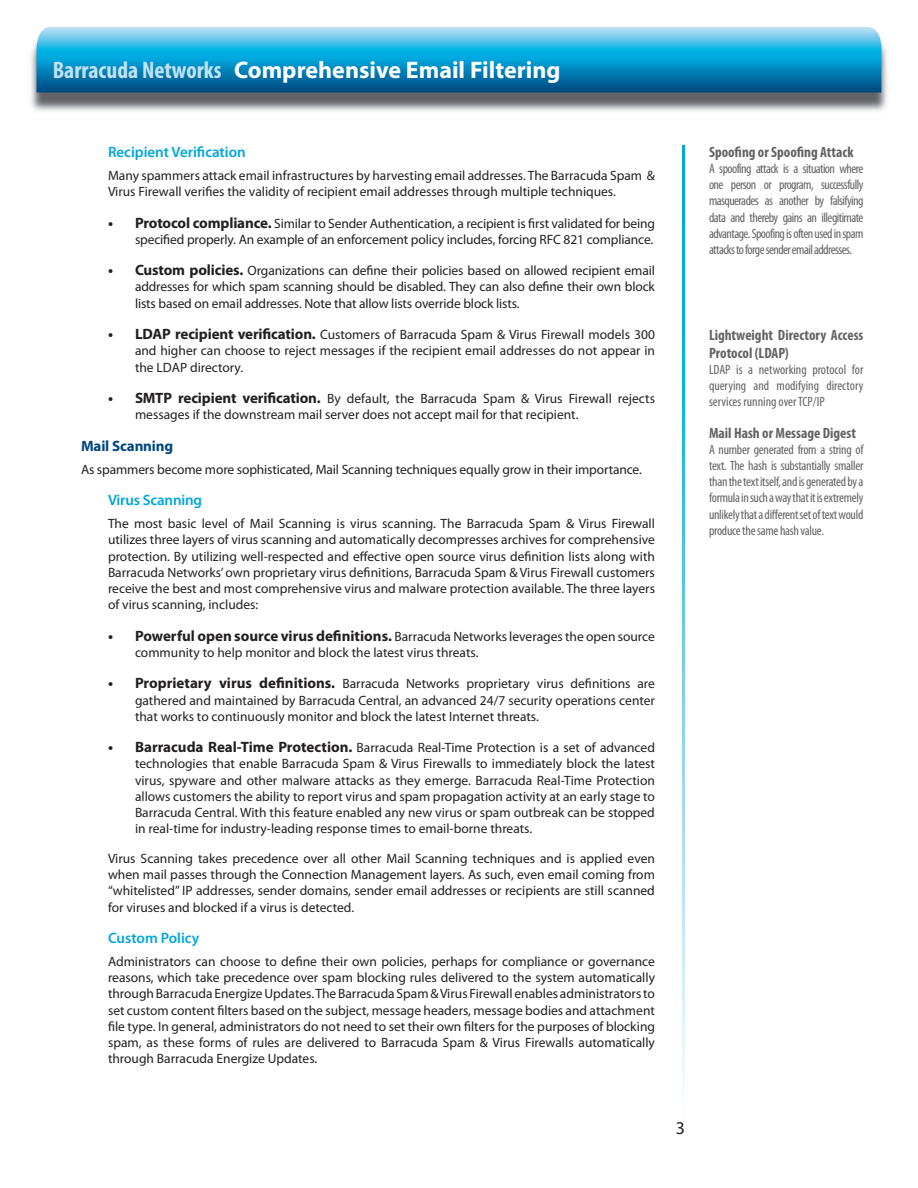
<style>
.page{position:relative;width:918px;height:1188px;background:#fff}
.page>*{position:absolute;margin:0;border:0;box-sizing:border-box;transform-origin:0 0}
.t1{font:700 24px "Myriad Pro";color:#fff}
.t2{font:18px "Myriad Pro";color:#231f20}
._09_Whitepaper_Table{font:700 condensed 15px/18px "Myriad Pro";color:#636366}
._09_Whitepaper{font:600 15px "Myriad Pro";color:#00a6db}
._09_Whitepaper-2{font:700 15px "Myriad Pro";letter-spacing:-.01em;color:#00467e}
._09_Whitepaper-3{font:13.5px/16.2px "Myriad Pro";color:#231f20;text-align:justify}
._09_Whitepaper_Table-2{font:condensed 13.5px/16.2px "Myriad Pro";letter-spacing:-.02em;color:#636366;text-align:justify}
.s1{font-stretch:condensed;color:#c1e2f6}
.s2{font-weight:700;font-size:15px}
</style>
<div class="page">
<svg style="left:683px;top:146px;width:1px;height:943px"></svg>
<img style="left:31px;top:41px;width:856px;height:70px">
<svg style="left:37px;top:27px;width:844px;height:66px;background:#2599c8"></svg>
<p class="t1" style="left:53px;top:54px;width:509px"><span class="s1">Barracuda Networks</span> Comprehensive Email Filtering</p>
<p class="_09_Whitepaper" style="left:108px;top:142px;width:139px">Recipient Verification</p>
<p class="_09_Whitepaper-3" style="left:108px;top:167px;width:548px">Many spammers attack email infrastructures by harvesting email addresses. The Barracuda Spam &amp;<br>Virus Firewall verifies the validity of recipient email addresses through multiple techniques.</p>
<p class="_09_Whitepaper-3" style="left:108px;top:215px;width:548px;text-align:right"><span class="s2">• Protocol compliance.</span> Similar to Sender Authentication, a recipient is first validated for being specified properly. An example of an enforcement policy includes, forcing RFC 821 compliance.</p>
<p class="_09_Whitepaper-3" style="left:135px;top:262px;width:521px;text-indent:-27px"><span class="s2">• Custom policies.</span> Organizations can define their policies based on allowed recipient email addresses for which spam scanning should be disabled. They can also define their own block lists based on email addresses. Note that allow lists override block lists.</p>
<p class="_09_Whitepaper-3" style="left:135px;top:326px;width:522px;text-indent:-27px"><span class="s2">• LDAP recipient verification.</span> Customers of Barracuda Spam &amp; Virus Firewall models 300 and higher can choose to reject messages if the recipient email addresses do not appear in the LDAP directory.</p>
<p class="_09_Whitepaper-3" style="left:135px;top:390px;width:522px;text-indent:-27px"><span class="s2">• SMTP recipient verification.</span> By default, the Barracuda Spam &amp; Virus Firewall rejects messages if the downstream mail server does not accept mail for that recipient.</p>
<p class="_09_Whitepaper-2" style="left:81px;top:436px;width:94px">Mail Scanning</p>
<p class="_09_Whitepaper-3" style="left:81px;top:461px;width:562px">As spammers become more sophisticated, Mail Scanning techniques equally grow in their importance.</p>
<p class="_09_Whitepaper" style="left:108px;top:491px;width:96px">Virus Scanning</p>
<p class="_09_Whitepaper-3" style="left:108px;top:515px;width:549px">The most basic level of Mail Scanning is virus scanning. The Barracuda Spam &amp; Virus Firewall utilizes three layers of virus scanning and automatically decompresses archives for comprehensive protection. By utilizing well-respected and effective open source virus definition lists along with Barracuda Networks’ own proprietary virus definitions, Barracuda Spam &amp; Virus Firewall customers receive the best and most comprehensive virus and malware protection available. The three layers of virus scanning, includes:</p>
<p class="_09_Whitepaper-3" style="left:135px;top:628px;width:522px;text-indent:-27px"><span class="s2">• Powerful open source virus definitions.</span> Barracuda Networks leverages the open source community to help monitor and block the latest virus threats.</p>
<p class="_09_Whitepaper-3" style="left:135px;top:675px;width:522px;text-indent:-27px"><span class="s2">• Proprietary virus definitions.</span> Barracuda Networks proprietary virus definitions are gathered and maintained by Barracuda Central, an advanced 24/7 security operations center that works to continuously monitor and block the latest Internet threats.</p>
<p class="_09_Whitepaper-3" style="left:135px;top:739px;width:522px;text-indent:-27px"><span class="s2">• Barracuda Real-Time Protection.</span> Barracuda Real-Time Protection is a set of advanced technologies that enable Barracuda Spam &amp; Virus Firewalls to immediately block the latest virus, spyware and other malware attacks as they emerge. Barracuda Real-Time Protection allows customers the ability to report virus and spam propagation activity at an early stage to Barracuda Central. With this feature enabled any new virus or spam outbreak can be stopped in real-time for industry-leading response times to email-borne threats.</p>
<p class="_09_Whitepaper-3" style="left:108px;top:850px;width:548px">Virus Scanning takes precedence over all other Mail Scanning techniques and is applied even when mail passes through the Connection Management layers. As such, even email coming from “whitelisted” IP addresses, sender domains, sender email addresses or recipients are still scanned for viruses and blocked if a virus is detected.</p>
<p class="_09_Whitepaper" style="left:108px;top:928px;width:93px">Custom Policy</p>
<p class="_09_Whitepaper-3" style="left:108px;top:953px;width:549px">Administrators can choose to define their own policies, perhaps for compliance or governance reasons, which take precedence over spam blocking rules delivered to the system automatically through Barracuda Energize Updates. The Barracuda Spam &amp; Virus Firewall enables administrators to set custom content filters based on the subject, message headers, message bodies and attachment file type. In general, administrators do not need to set their own filters for the purposes of blocking spam, as these forms of rules are delivered to Barracuda Spam &amp; Virus Firewalls automatically through Barracuda Energize Updates.</p>
<p class="t2" style="left:676px;top:1117px;width:11px">3</p>
<p class="_09_Whitepaper_Table" style="left:709px;top:143px;width:146px">Spoofing or Spoofing Attack</p>
<p class="_09_Whitepaper_Table-2" style="left:709px;top:160px;width:156px">A spoofing attack is a situation where one person or program, successfully masquerades as another by falsifying data and thereby gains an illegitimate advantage. Spoofing is often used in spam attacks to forge sender email addresses.</p>
<p class="_09_Whitepaper_Table" style="left:709px;top:325px;width:156px">Lightweight Directory Access<br>Protocol (LDAP)</p>
<p class="_09_Whitepaper_Table-2" style="left:709px;top:361px;width:156px">LDAP is a networking protocol for querying and modifying directory services running over TCP/IP</p>
<p class="_09_Whitepaper_Table" style="left:709px;top:423px;width:149px">Mail Hash or Message Digest</p>
<p class="_09_Whitepaper_Table-2" style="left:709px;top:441px;width:156px">A number generated from a string of text. The hash is substantially smaller than the text itself, and is generated by a formula in such a way that it is extremely unlikely that a different set of text would produce the same hash value.</p>
</div>
